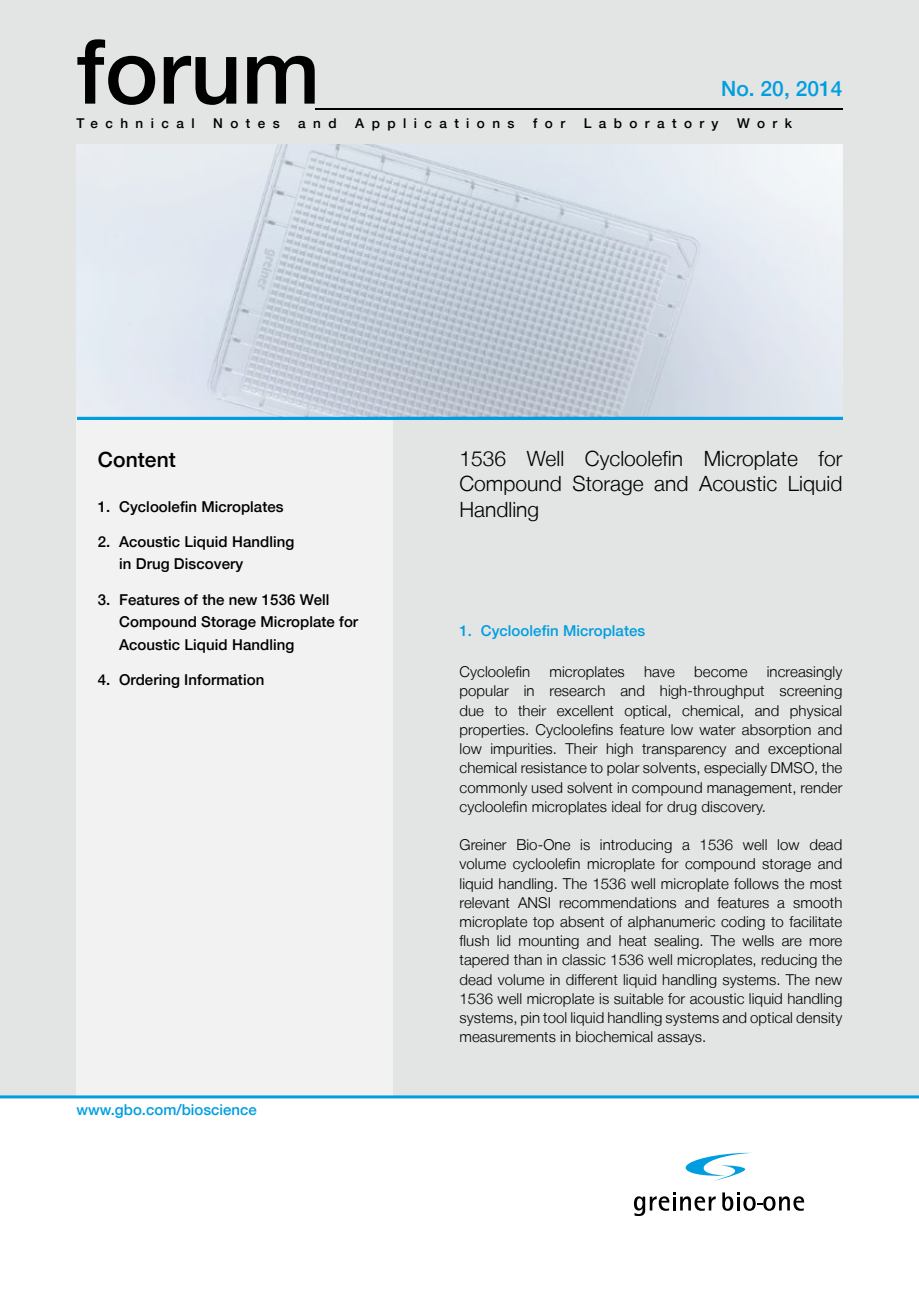
<style>
.page{position:relative;width:919px;height:1289px;background:#fff}
.page>*{position:absolute;margin:0;border:0;box-sizing:border-box;transform-origin:0 0}
.t1{font:500 90px "Helvetica Neue LT";color:#000}
.t2{font:300 21px/25.5px "Helvetica Neue LT";color:#000;text-align:justify}
.t3{font:500 21px "Helvetica Neue LT";color:#009ee0}
.t4{font:500 21px "Helvetica Neue LT";letter-spacing:.005em;color:#000}
.t5{font:300 15px/19.2px "Helvetica Neue LT";letter-spacing:.005em;color:#000;text-align:justify}
.t6{font:500 15px/22.5px "Helvetica Neue LT";letter-spacing:.005em;color:#000}
.t7{font:500 15px "Helvetica Neue LT";letter-spacing:.005em;color:#009ee0}
.t8{font:500 13.5px "Helvetica Neue LT";letter-spacing:.55em;color:#000}
</style>
<div class="page">
<div style="left:0;top:0;width:918px;height:1095px;background:#e3e4e4"></div>
<hr style="left:315px;top:108px;width:527px;height:1px;background:#000">
<div style="left:77px;top:417px;width:316px;height:678px;background:#f2f2f3"></div>
<hr style="left:77px;top:417px;width:765px;height:3px;background:#009ee0">
<svg style="left:685px;top:1152px;width:67px;height:28px"></svg>
<svg style="left:634px;top:1192px;width:81px;height:23px"></svg>
<svg style="left:722px;top:1192px;width:82px;height:18px"></svg>
<hr style="left:0;top:1095px;width:918px;height:3px;background:#009ee0">
<img style="left:77px;top:145px;width:765px;height:272px">
<h1 class="t1" style="left:77px;top:18px;width:245px">forum</h1>
<p class="t8" style="left:77px;top:115px;width:119px">Technical</p>
<p class="t8" style="left:213px;top:115px;width:68px">Notes</p>
<p class="t8" style="left:298px;top:115px;width:40px">and</p>
<p class="t8" style="left:355px;top:115px;width:161px">Applications</p>
<p class="t8" style="left:533px;top:115px;width:33px">for</p>
<p class="t8" style="left:583px;top:115px;width:136px">Laboratory</p>
<p class="t8" style="left:737px;top:115px;width:56px">Work</p>
<h2 class="t3" style="left:721px;top:76px;width:123px">No. 20, 2014</h2>
<h2 class="t4" style="left:98px;top:446px;width:80px">Content</h2>
<p class="t6" style="left:98px;top:495px;width:187px">1. Cycloolefin Microplates</p>
<p class="t6" style="left:119px;top:530px;width:177px;text-indent:-21px">2. Acoustic Liquid Handling in Drug Discovery</p>
<p class="t6" style="left:119px;top:588px;width:240px;text-indent:-21px">3. Features of the new 1536 Well<br>Compound Storage Microplate for<br>Acoustic Liquid Handling</p>
<p class="t6" style="left:98px;top:668px;width:168px">4. Ordering Information</p>
<p class="t7" style="left:77px;top:1100px;width:182px">www.gbo.com/bioscience</p>
<h2 class="t2" style="left:459px;top:445px;width:384px">1536 Well Cycloolefin Microplate for Compound Storage and Acoustic Liquid Handling</h2>
<p class="t7" style="left:459px;top:621px;width:187px">1. Cycloolefin Microplates</p>
<p class="t5" style="left:459px;top:662px;width:72px">Cycloolefin</p>
<p class="t5" style="left:549px;top:662px;width:77px">microplates</p>
<p class="t5" style="left:644px;top:662px;width:32px">have</p>
<p class="t5" style="left:694px;top:662px;width:55px">become</p>
<p class="t5" style="left:459px;top:662px;width:384px;text-indent:307px">increasingly popular in research and high-throughput screening due to their excellent optical, chemical, and physical properties. Cycloolefins feature low water absorption and low impurities. Their high transparency and exceptional chemical resistance to polar solvents, especially DMSO, the commonly used solvent in compound management, render cycloolefin microplates ideal for drug discovery.</p>
<p class="t5" style="left:459px;top:834px;width:384px">Greiner Bio-One is introducing a 1536 well low dead volume cycloolefin microplate for compound storage and liquid handling. The 1536 well microplate follows the most relevant ANSI recommendations and features a smooth microplate top absent of alphanumeric coding to facilitate flush lid mounting and heat sealing. The wells are more tapered than in classic 1536 well microplates, reducing the dead volume in different liquid handling systems. The new 1536 well microplate is suitable for acoustic liquid handling systems, pin tool liquid handling systems and optical density measurements in biochemical assays.</p>
</div>
